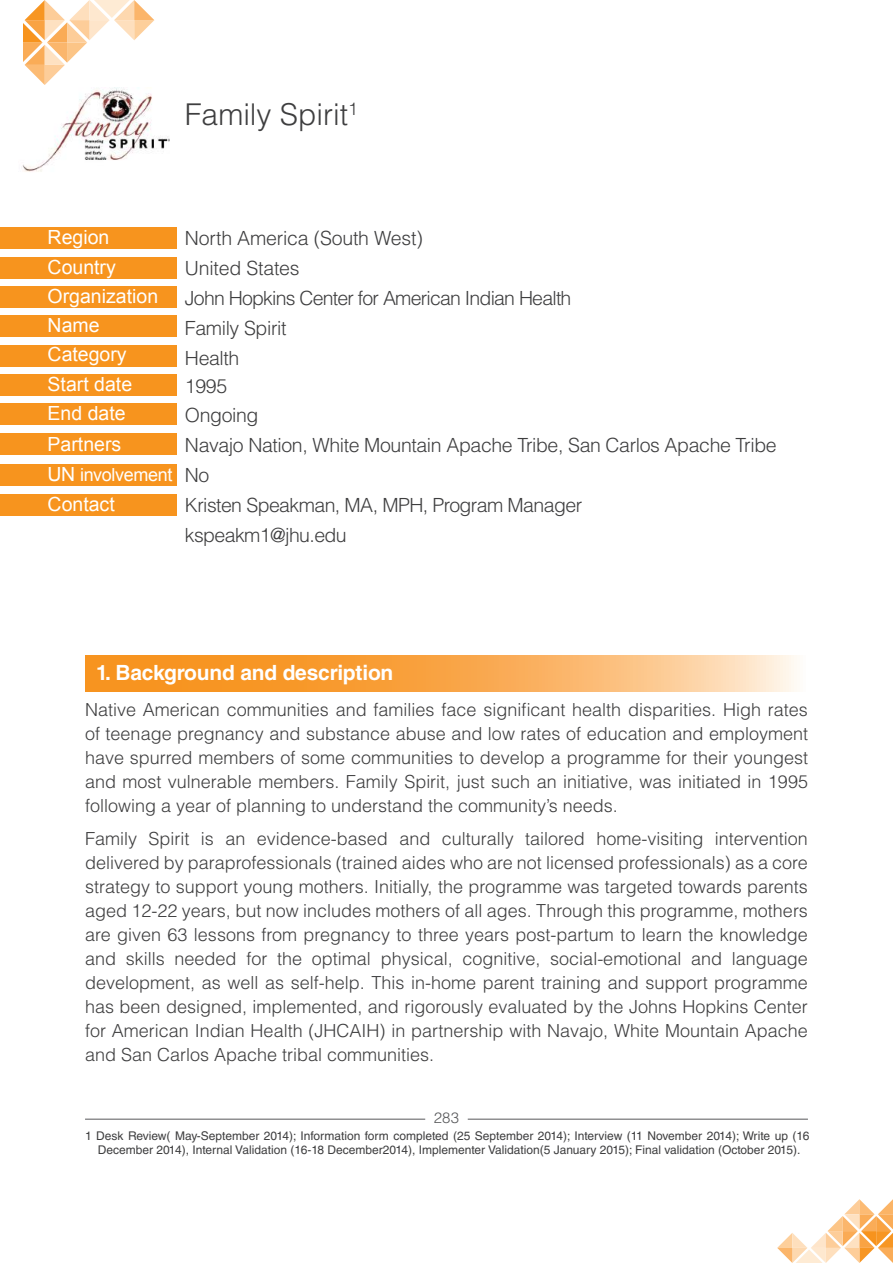
<style>
.page{position:relative;width:893px;height:1263px;background:#fff}
.page>*{position:absolute;margin:0;border:0;box-sizing:border-box;transform-origin:0 0}
.t1{font:300 30px "Helvetica LT Std";color:#3e3e3f}
.t2{font:700 21px "Helvetica LT Std";letter-spacing:-.01em;color:#fff}
.t3{font:300 19.5px/29.7px "Helvetica LT Std";letter-spacing:-.02em;color:#3e3e3f}
.t4{font:19.5px/29.4px "Arial";color:#fff}
.t5{font:300 18px/24px "Helvetica LT Std";color:#3e3e3f;text-align:justify}
.t6{font:18px "Arial";letter-spacing:-.02em;color:#fff}
.t7{font:300 15px "Helvetica LT Std";color:#57585a}
.t8{font:12px/14.4px "Helvetica LT Std";color:#3e3e3f;text-align:center}
.s1{font-size:19.5px}
</style>
<div class="page">
<svg style="left:777px;top:1199px;width:116px;height:64px"></svg>
<svg style="left:23px;top:0;width:131px;height:85px"></svg>
<hr style="left:85px;top:1119px;width:340px;height:1px;background:#57585a">
<hr style="left:468px;top:1119px;width:340px;height:1px;background:#57585a">
<svg style="left:85px;top:656px;width:712px;height:35px;background:#f9ae59"></svg>
<div style="left:0;top:227px;width:176px;height:22px;background:#f7941e"></div>
<div style="left:0;top:286px;width:176px;height:21px;background:#f7941e"></div>
<div style="left:0;top:315px;width:176px;height:22px;background:#f7941e"></div>
<div style="left:0;top:345px;width:176px;height:21px;background:#f7941e"></div>
<div style="left:0;top:374px;width:176px;height:21px;background:#f7941e"></div>
<div style="left:0;top:464px;width:176px;height:22px;background:#f7941e"></div>
<div style="left:0;top:404px;width:176px;height:21px;background:#f7941e"></div>
<div style="left:0;top:433px;width:176px;height:21px;background:#f7941e"></div>
<div style="left:0;top:494px;width:176px;height:22px;background:#f7941e"></div>
<img style="left:22px;top:87px;width:148px;height:85px">
<div style="left:0;top:257px;width:176px;height:21px;background:#f7941e"></div>
<h1 class="t1" style="left:185px;top:96px;width:175px">Family Spirit<sup>1</sup></h1>
<p class="t4" style="left:48px;top:222px;width:63px">Region</p>
<p class="t4" style="left:48px;top:252px;width:70px">Country</p>
<p class="t4" style="left:48px;top:281px;width:112px">Organization<br>Name<br>Category<br>Start date</p>
<p class="t4" style="left:48px;top:399px;width:80px">End date</p>
<p class="t4" style="left:48px;top:429px;width:75px">Partners</p>
<p class="t6" style="left:48px;top:463px;width:126px"><span class="s1">UN</span> involvement</p>
<p class="t4" style="left:48px;top:489px;width:69px">Contact</p>
<p class="t3" style="left:185px;top:223px;width:593px">North America (South West)<br>United States<br>John Hopkins Center for American Indian Health<br>Family Spirit<br>Health<br>1995<br>Ongoing<br>Navajo Nation, White Mountain Apache Tribe, San Carlos Apache Tribe<br>No<br>Kristen Speakman, MA, MPH, Program Manager<br>kspeakm1@jhu.edu</p>
<p class="t2" style="left:96px;top:659px;width:299px">1. Background and description</p>
<p class="t5" style="left:85px;top:698px;width:724px">Native American communities and families face significant health disparities. High rates of teenage pregnancy and substance abuse and low rates of education and employment have spurred members of some communities to develop a programme for their youngest and most vulnerable members. Family Spirit, just such an initiative, was initiated in 1995 following a year of planning to understand the community’s needs.</p>
<p class="t5" style="left:85px;top:826px;width:724px">Family Spirit is an evidence-based and culturally tailored home-visiting intervention delivered by paraprofessionals (trained aides who are not licensed professionals) as a core strategy to support young mothers. Initially, the programme was targeted towards parents aged 12-22 years, but now includes mothers of all ages. Through this programme, mothers are given 63 lessons from pregnancy to three years post-partum to learn the knowledge and skills needed for the optimal physical, cognitive, social-emotional and language development, as well as self-help. This in-home parent training and support programme has been designed, implemented, and rigorously evaluated by the Johns Hopkins Center for American Indian Health (JHCAIH) in partnership with Navajo, White Mountain Apache and San Carlos Apache tribal communities.</p>
<p class="t7" style="left:434px;top:1109px;width:27px">283</p>
<p class="t8" style="left:85px;top:1128px;width:726px">1 Desk Review( May-September 2014); Information form completed (25 September 2014); Interview (11 November 2014); Write up (16<br>December 2014), Internal Validation (16-18 December2014), Implementer Validation(5 January 2015); Final validation (October 2015).</p>
</div>
